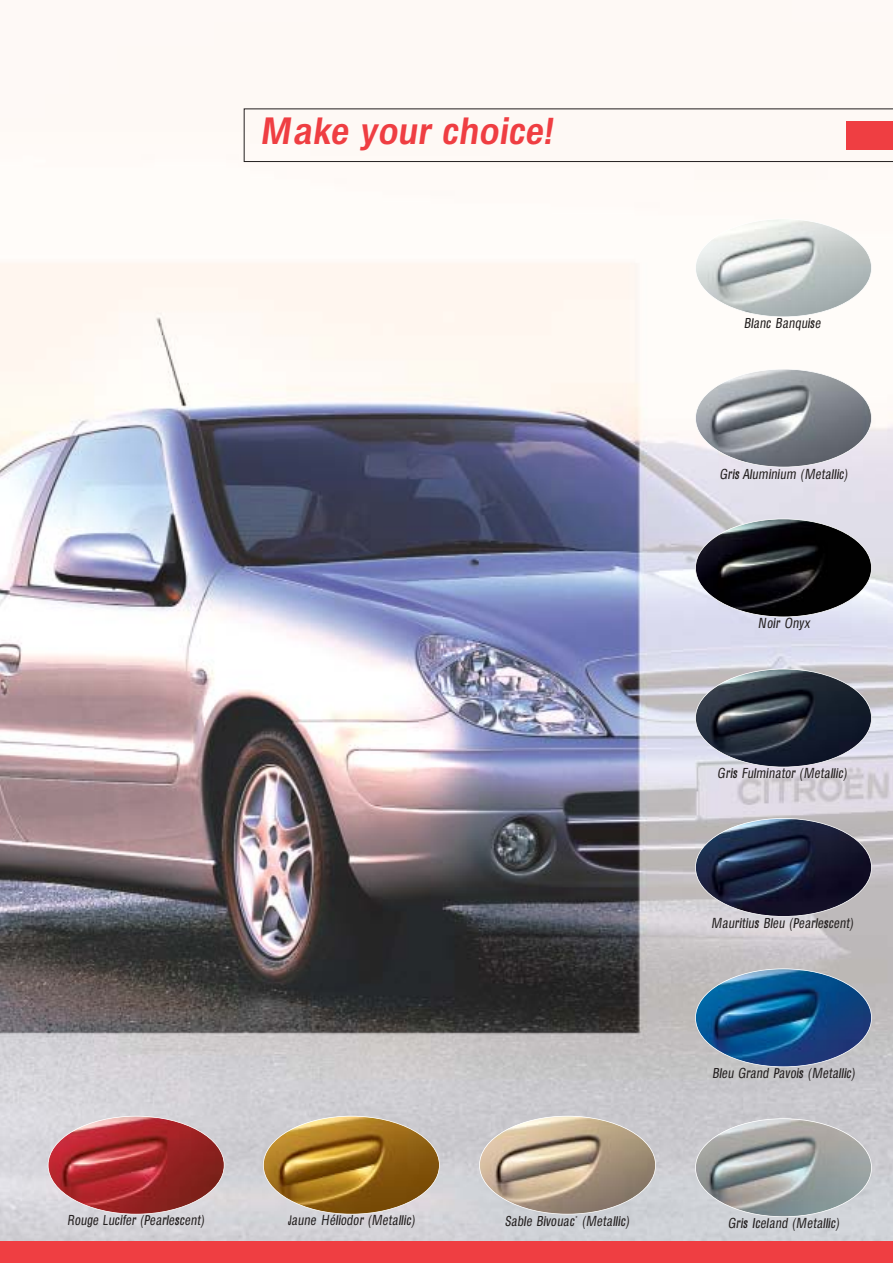
<style>
.page{position:relative;width:893px;height:1263px;background:#fff}
.page>*{position:absolute;margin:0;border:0;box-sizing:border-box;transform-origin:0 0}
.t1{font:36px "Helvetica LTMM 401 867";color:#ef3e42}
.t2{font:13.5px "Helvetica LTMM 1 867";color:#231f1f}
.t3{font:13.5px "Helvetica LTMM 1 267";color:#231f1f}
.t4{font:13.5px "Helvetica LTMM 1 933";color:#231f1f}
.t5{font:13.5px "Helvetica LTMM 1 1000";color:#231f1f}
.s1{font-family:"Helvetica LTMM 401 1000"}
.s2{font-family:"Helvetica LTMM 401 933"}
.s3{font-family:"Helvetica LTMM 401 600"}
.s4{font-family:"Helvetica LTMM 401 68"}
.s5{font-family:"Helvetica LTMM 1 800"}
.s6{font-family:"Helvetica LTMM 1 267"}
.s7{font-family:"Helvetica LTMM 1 467"}
.s8{font-family:"Helvetica LTMM 1 401"}
.s9{font-family:"Helvetica LTMM 1 933"}
.s10{font-family:"Helvetica LTMM 1 600"}
.s11{font-family:"Helvetica LTMM 1 867"}
.s12{font-family:"Helvetica LTMM 1 1000"}
.s13{font-family:"Helvetica LTMM 1 734"}
.s14{font-family:"Helvetica LTMM 1 534"}
.s15{font-family:"Helvetica LTMM 1 667"}
.s16{font-family:"Helvetica LTMM 1 1"}
</style>
<div class="page">
<img style="left:0;top:108px;width:892px;height:1134px">
<img style="left:695px;top:669px;width:176px;height:98px;border-radius:50%">
<div style="left:695px;top:669px;width:176px;height:98px;border:2px solid #fff;border-radius:50%"></div>
<img style="left:695px;top:818px;width:176px;height:98px;border-radius:50%">
<div style="left:695px;top:818px;width:176px;height:99px;border:2px solid #fff;border-radius:50%"></div>
<img style="left:695px;top:969px;width:176px;height:98px;border-radius:50%">
<div style="left:695px;top:968px;width:176px;height:99px;border:2px solid #fff;border-radius:50%"></div>
<img style="left:695px;top:1119px;width:176px;height:98px;border-radius:50%">
<div style="left:695px;top:1118px;width:176px;height:99px;border:2px solid #fff;border-radius:50%"></div>
<img style="left:263px;top:1116px;width:176px;height:98px;border-radius:50%">
<div style="left:263px;top:1116px;width:177px;height:99px;border:2px solid #fff;border-radius:50%"></div>
<img style="left:48px;top:1116px;width:176px;height:98px;border-radius:50%">
<div style="left:48px;top:1116px;width:176px;height:99px;border:2px solid #fff;border-radius:50%"></div>
<img style="left:479px;top:1116px;width:176px;height:98px;border-radius:50%">
<div style="left:479px;top:1116px;width:177px;height:99px;border:2px solid #fff;border-radius:50%"></div>
<img style="left:695px;top:219px;width:176px;height:98px;border-radius:50%">
<div style="left:695px;top:218px;width:176px;height:99px;border:2px solid #fff;border-radius:50%"></div>
<img style="left:695px;top:369px;width:176px;height:98px;border-radius:50%">
<div style="left:695px;top:369px;width:176px;height:98px;border:2px solid #fff;border-radius:50%"></div>
<img style="left:695px;top:519px;width:176px;height:98px;border-radius:50%">
<div style="left:695px;top:519px;width:176px;height:98px;border:2px solid #fff;border-radius:50%"></div>
<div style="left:0;top:1242px;width:892px;height:21px;background:#ef3e42"></div>
<div style="left:244px;top:109px;width:648px;height:53px;background:#fef9f5"></div>
<div style="left:846px;top:121px;width:46px;height:29px;background:#ef3e42"></div>
<h1 class="t1" style="left:260px;top:111px;width:300px"><span class="s1">M</span><span class="s2">a</span>ke y<span class="s1">o</span><span class="s2">u</span>r <span class="s3">c</span><span class="s2">h</span><span class="s1">o</span><span class="s2">i</span><span class="s3">c</span>e<span class="s4">!</span></h1>
<p class="t2" style="left:743px;top:316px;width:80px"><span class="s5">B</span><span class="s6">l</span>an<span class="s7">c</span> <span class="s5">B</span>anqu<span class="s6">i</span><span class="s8">s</span><span class="s9">e</span></p>
<p class="t3" style="left:719px;top:466px;width:132px"><span class="s9">G</span><span class="s10">r</span>i<span class="s8">s</span> <span class="s11">A</span>l<span class="s11">um</span>i<span class="s11">n</span>i<span class="s11">um</span> <span class="s12">(M</span><span class="s9">e</span><span class="s12">t</span><span class="s11">a</span>lli<span class="s7">c</span><span class="s12">)</span></p>
<p class="t5" style="left:758px;top:616px;width:55px">N<span class="s13">o</span><span class="s6">i</span><span class="s10">r</span> O<span class="s11">n</span><span class="s14">y</span><span class="s11">x</span></p>
<p class="t3" style="left:717px;top:766px;width:133px"><span class="s9">G</span><span class="s10">r</span>i<span class="s8">s</span> <span class="s11">Fu</span>l<span class="s11">m</span>i<span class="s11">na</span><span class="s12">t</span><span class="s13">o</span><span class="s10">r</span> <span class="s12">(M</span><span class="s9">e</span><span class="s12">t</span><span class="s11">a</span>lli<span class="s7">c</span><span class="s12">)</span></p>
<p class="t2" style="left:711px;top:916px;width:146px"><span class="s12">M</span>au<span class="s10">r</span><span class="s6">i</span><span class="s12">t</span><span class="s6">i</span>u<span class="s8">s</span> <span class="s5">B</span><span class="s6">l</span><span class="s9">e</span>u <span class="s12">(</span><span class="s7">P</span><span class="s9">e</span>a<span class="s10">r</span><span class="s6">l</span><span class="s9">e</span><span class="s8">s</span><span class="s7">c</span><span class="s9">e</span>n<span class="s12">t)</span></p>
<p class="t2" style="left:712px;top:1066px;width:147px"><span class="s5">B</span><span class="s6">l</span><span class="s9">e</span>u <span class="s9">G</span><span class="s10">r</span>and <span class="s7">P</span>a<span class="s14">v</span><span class="s13">o</span><span class="s6">i</span><span class="s8">s</span> <span class="s12">(M</span><span class="s9">e</span><span class="s12">t</span>a<span class="s6">lli</span><span class="s7">c</span><span class="s12">)</span></p>
<p class="t4" style="left:67px;top:1213px;width:141px"><span class="s11">R</span><span class="s13">o</span><span class="s11">u</span><span class="s15">g</span>e <span class="s5">L</span><span class="s11">u</span><span class="s7">c</span><span class="s6">i</span>fe<span class="s10">r</span> <span class="s12">(</span><span class="s7">P</span>e<span class="s11">a</span><span class="s10">r</span><span class="s6">l</span>e<span class="s8">s</span><span class="s7">c</span>e<span class="s11">n</span><span class="s12">t)</span></p>
<p class="t2" style="left:288px;top:1213px;width:131px"><span class="s16">J</span>aun<span class="s9">e</span> <span class="s12">H</span><span class="s9">é</span><span class="s6">li</span><span class="s13">o</span>d<span class="s13">o</span><span class="s10">r</span> <span class="s12">(M</span><span class="s9">e</span><span class="s12">t</span>a<span class="s6">lli</span><span class="s7">c</span><span class="s12">)</span></p>
<p class="t3" style="left:727px;top:1216px;width:115px"><span class="s9">G</span><span class="s10">r</span>i<span class="s8">s</span> <span class="s10">I</span><span class="s7">c</span><span class="s9">e</span>l<span class="s11">and</span> <span class="s12">(M</span><span class="s9">e</span><span class="s12">t</span><span class="s11">a</span>lli<span class="s7">c</span><span class="s12">)</span></p>
<p class="t2" style="left:504px;top:1213px;width:128px"><span class="s13">S</span>ab<span class="s6">l</span><span class="s9">e</span> <span class="s5">B</span><span class="s6">i</span><span class="s14">v</span><span class="s13">o</span>ua<span class="s7">c</span><sup>*</sup> <span class="s12">(M</span><span class="s9">e</span><span class="s12">t</span>a<span class="s6">lli</span><span class="s7">c</span><span class="s12">)</span></p>
</div>
